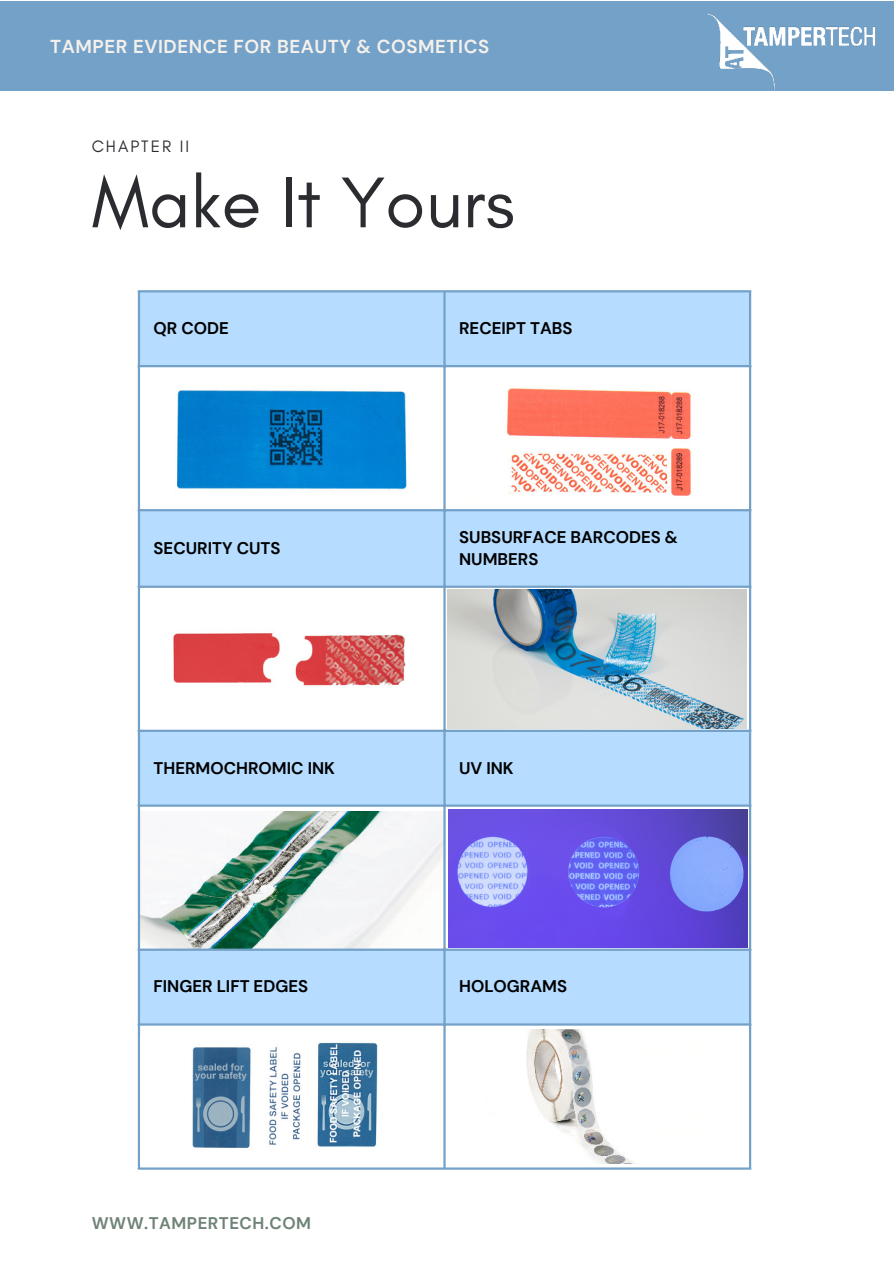
<style>
.page{position:relative;width:894px;height:1264px;background:#fff}
.page>*{position:absolute;margin:0;border:0;box-sizing:border-box;transform-origin:0 0}
.t1{font:73.05px "Glacial Indifference";color:#2b2c30}
.t2{font:700 18.75px "DM Sans";letter-spacing:.03em;color:#f4f0eb}
.t3{font:700 16.8px/22.5px "DM Sans";color:#000}
.t4{font:700 16.8px "DM Sans";letter-spacing:.03em;color:#6f8377}
.t5{font:16.8px "Glacial Indifference";letter-spacing:.12em;color:#2b2c30}
</style>
<div class="page">
<div style="left:0;top:1px;width:893px;height:90px;background:#74a1c8"></div>
<img style="left:707px;top:13px;width:168px;height:77px">
<svg style="left:140px;top:292px;width:608px;height:731px;fill:#b6ddff"></svg>
<hr style="left:138px;top:292px;width:2px;height:875px;background:#74a1c8">
<hr style="left:443px;top:292px;width:2px;height:875px;background:#74a1c8">
<hr style="left:748px;top:292px;width:3px;height:875px;background:#74a1c8">
<hr style="left:138px;top:290px;width:613px;height:2px;background:#74a1c8">
<hr style="left:138px;top:365px;width:613px;height:2px;background:#74a1c8">
<hr style="left:138px;top:509px;width:613px;height:2px;background:#74a1c8">
<hr style="left:138px;top:585px;width:613px;height:3px;background:#74a1c8">
<hr style="left:138px;top:729px;width:613px;height:3px;background:#74a1c8">
<hr style="left:138px;top:804px;width:613px;height:2px;background:#74a1c8">
<hr style="left:138px;top:948px;width:613px;height:2px;background:#74a1c8">
<hr style="left:138px;top:1023px;width:613px;height:2px;background:#74a1c8">
<hr style="left:138px;top:1167px;width:613px;height:2px;background:#74a1c8">
<img style="left:448px;top:809px;width:299px;height:138px">
<img style="left:447px;top:589px;width:299px;height:139px">
<img style="left:146px;top:610px;width:284px;height:98px">
<img style="left:165px;top:373px;width:258px;height:126px">
<img style="left:457px;top:373px;width:281px;height:128px">
<img style="left:526px;top:1029px;width:109px;height:134px">
<img style="left:192px;top:1042px;width:186px;height:106px">
<p class="t2" style="left:50px;top:34px;width:440px">TAMPER EVIDENCE FOR BEAUTY &amp; COSMETICS</p>
<p class="t5" style="left:92px;top:137px;width:99px">CHAPTER II</p>
<h1 class="t1" style="left:92px;top:162px;width:424px">Make It Yours</h1>
<p class="t3" style="left:153px;top:317px;width:77px">QR CODE</p>
<p class="t3" style="left:459px;top:317px;width:115px">RECEIPT TABS</p>
<p class="t3" style="left:153px;top:537px;width:128px">SECURITY CUTS</p>
<p class="t3" style="left:459px;top:525px;width:220px">SUBSURFACE BARCODES &amp;<br>NUMBERS</p>
<p class="t3" style="left:153px;top:756px;width:183px">THERMOCHROMIC INK</p>
<p class="t3" style="left:459px;top:756px;width:56px">UV INK</p>
<p class="t3" style="left:153px;top:975px;width:156px">FINGER LIFT EDGES</p>
<p class="t3" style="left:459px;top:975px;width:109px">HOLOGRAMS</p>
<p class="t4" style="left:92px;top:1212px;width:221px">WWW.TAMPERTECH.COM</p>
</div>
